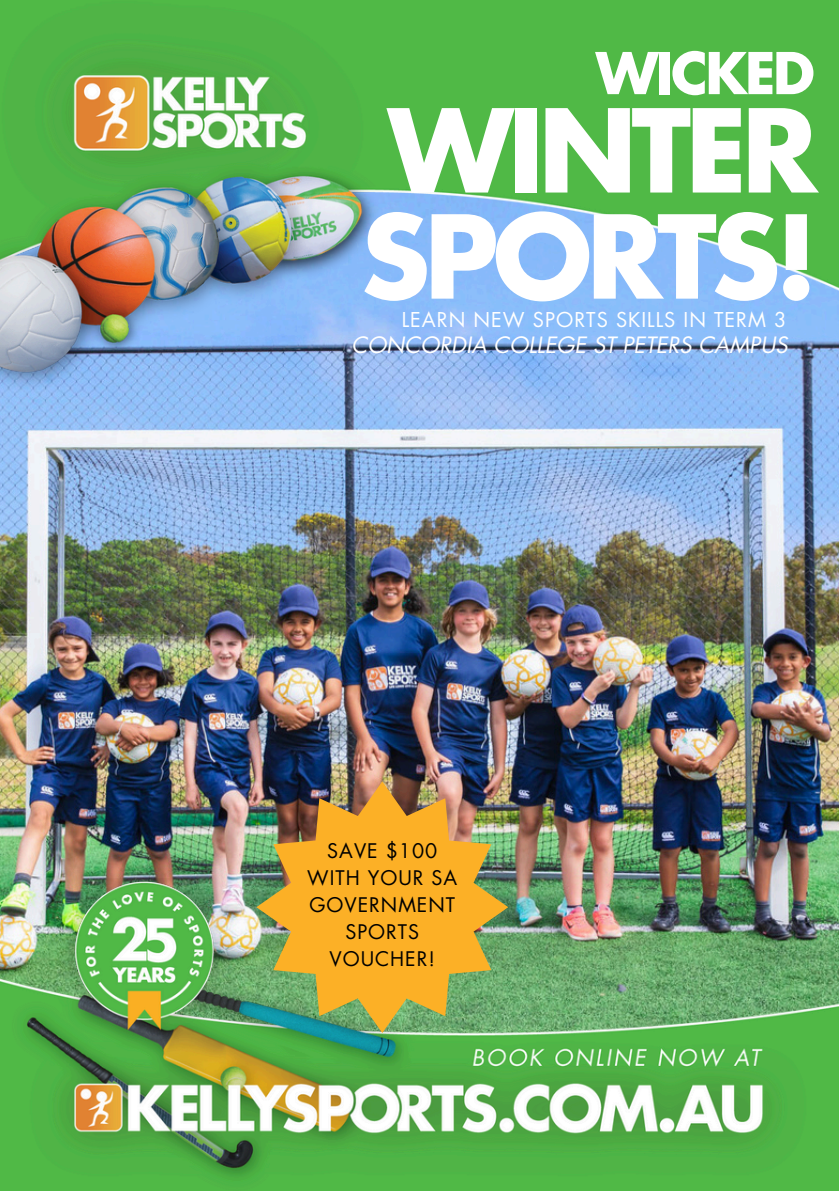
<style>
.page{position:relative;width:839px;height:1191px;background:#fff}
.page>*{position:absolute;margin:0;border:0;box-sizing:border-box;transform-origin:0 0}
.t1{font:700 112px/106.2px "Futura Std";letter-spacing:-.05em;color:#fff}
.t2{font:700 56px "Futura Std";letter-spacing:-.05em;color:#fff}
.t3{font:italic 22px "Futura Std";color:#fff}
.t4{font:20px "Futura Std";letter-spacing:.05em;color:#fff}
.t5{font:19.6px/27px "Futura Std";letter-spacing:.05em;color:#000;text-align:center}
</style>
<div class="page">
<img style="left:0;top:389px;width:838px;height:489px">
<img style="left:0;top:0;width:838px;height:389px">
<img style="left:0;top:878px;width:838px;height:313px">
<img style="left:256px;top:781px;width:252px;height:252px">
<h2 class="t2" style="left:596px;top:48px;width:220px">WICKED</h2>
<h2 class="t1" style="left:361px;top:103px;width:458px">WINTER<br>SPORTS!</h2>
<p class="t4" style="left:402px;top:311px;width:386px">LEARN NEW SPORTS SKILLS IN TERM 3</p>
<p class="t3" style="left:351px;top:335px;width:437px">CONCORDIA COLLEGE ST PETERS CAMPUS</p>
<p class="t5" style="left:307px;top:838px;width:151px">SAVE $100<br>WITH YOUR SA<br>GOVERNMENT<br>SPORTS<br>VOUCHER!</p>
</div>
